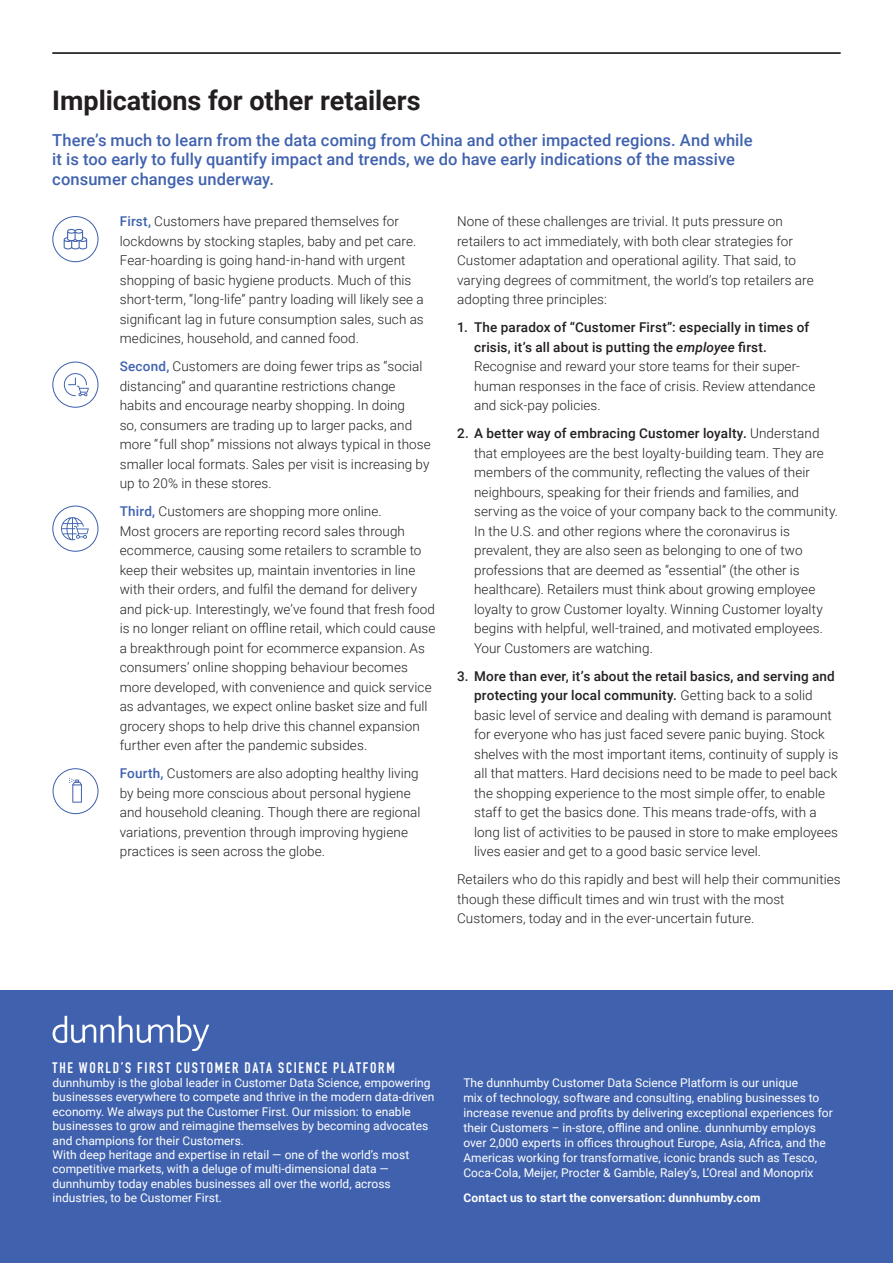
<style>
.page{position:relative;width:893px;height:1263px;background:#fff}
.page>*{position:absolute;margin:0;border:0;box-sizing:border-box;transform-origin:0 0}
.t1{font:700 27px "Roboto";color:#231f20}
.t2{font:500 16.5px/19.5px "Roboto";letter-spacing:.005em;color:#4062ae}
.t3{font:700 15px "DIN Condensed";letter-spacing:.11em;color:#fff}
.t4{font:300 13.5px/19.5px "Roboto";letter-spacing:.005em;color:#231f20}
.t5{font:12px/14.4px "Roboto";color:#fff}
.t6{font:700 12px "Roboto";letter-spacing:.02em;color:#fff}
.s1{font-weight:500;color:#4062ae}
.s2{font-weight:500}
.s3{font-weight:500;font-style:italic}
</style>
<div class="page">
<div style="left:0;top:990px;width:893px;height:273px;background:#4062ae"></div>
<svg style="left:53px;top:1016px;width:156px;height:35px"></svg>
<hr style="left:52px;top:52px;width:789px;height:2px;background:#000001">
<svg style="left:52px;top:216px;width:47px;height:46px"></svg>
<svg style="left:52px;top:362px;width:47px;height:46px"></svg>
<svg style="left:52px;top:506px;width:47px;height:46px"></svg>
<svg style="left:53px;top:768px;width:46px;height:46px"></svg>
<p class="t1" style="left:52px;top:82px;width:370px">Implications for other retailers</p>
<p class="t2" style="left:52px;top:130px;width:702px">There’s much to learn from the data coming from China and other impacted regions. And while it is too early to fully quantify impact and trends, we do have early indications of the massive consumer changes underway.</p>
<p class="t4" style="left:120px;top:211px;width:305px"><span class="s1">First,</span> Customers have prepared themselves for lockdowns by stocking staples, baby and pet care.<br>Fear-hoarding is going hand-in-hand with urgent shopping of basic hygiene products. Much of this short-term, “long-life” pantry loading will likely see a significant lag in future consumption sales, such as medicines, household, and canned food.</p>
<p class="t4" style="left:120px;top:356px;width:313px"><span class="s1">Second,</span> Customers are doing fewer trips as “social distancing” and quarantine restrictions change habits and encourage nearby shopping. In doing<br>so, consumers are trading up to larger packs, and more “full shop” missions not always typical in those smaller local formats. Sales per visit is increasing by up to 20% in these stores.</p>
<p class="t4" style="left:120px;top:501px;width:317px"><span class="s1">Third,</span> Customers are shopping more online.<br>Most grocers are reporting record sales through ecommerce, causing some retailers to scramble to keep their websites up, maintain inventories in line with their orders, and fulfil the demand for delivery and pick-up. Interestingly, we’ve found that fresh food is no longer reliant on offline retail, which could cause a breakthrough point for ecommerce expansion. As consumers’ online shopping behaviour becomes more developed, with convenience and quick service as advantages, we expect online basket size and full grocery shops to help drive this channel expansion further even after the pandemic subsides.</p>
<p class="t4" style="left:120px;top:763px;width:302px"><span class="s1">Fourth,</span> Customers are also adopting healthy living by being more conscious about personal hygiene and household cleaning. Though there are regional variations, prevention through improving hygiene practices is seen across the globe.</p>
<p class="t4" style="left:457px;top:211px;width:358px">None of these challenges are trivial. It puts pressure on retailers to act immediately, with both clear strategies for Customer adaptation and operational agility. That said, to varying degrees of commitment, the world’s top retailers are adopting three principles:</p>
<p class="t4" style="left:474px;top:317px;width:343px;text-indent:-17px"><span class="s2">1. The paradox of “Customer First”: especially in times of crisis, it’s all about is putting the</span> <span class="s3">employee</span> <span class="s2">first.<br></span>Recognise and reward your store teams for their super&shy;human responses in the face of crisis. Review attendance and sick-pay policies.</p>
<p class="t4" style="left:474px;top:423px;width:366px;text-indent:-17px"><span class="s2">2. A better way of embracing Customer loyalty.</span> Understand that employees are the best loyalty-building team. They are members of the community, reflecting the values of their neighbours, speaking for their friends and families, and serving as the voice of your company back to the community.<br>In the U.S. and other regions where the coronavirus is prevalent, they are also seen as belonging to one of two professions that are deemed as “essential” (the other is healthcare). Retailers must think about growing employee loyalty to grow Customer loyalty. Winning Customer loyalty begins with helpful, well-trained, and motivated employees.<br>Your Customers are watching.</p>
<p class="t4" style="left:474px;top:666px;width:366px;text-indent:-17px"><span class="s2">3. More than ever, it’s about the retail basics, and serving and protecting your local community.</span> Getting back to a solid basic level of service and dealing with demand is paramount for everyone who has just faced severe panic buying. Stock shelves with the most important items, continuity of supply is all that matters. Hard decisions need to be made to peel back the shopping experience to the most simple offer, to enable staff to get the basics done. This means trade-offs, with a long list of activities to be paused in store to make employees lives easier and get to a good basic service level.</p>
<p class="t4" style="left:457px;top:869px;width:385px">Retailers who do this rapidly and best will help their communities though these difficult times and win trust with the most<br>Customers, today and in the ever-uncertain future.</p>
<p class="t3" style="left:53px;top:1057px;width:344px">THE WORLD’S FIRST CUSTOMER DATA SCIENCE PLATFORM</p>
<p class="t5" style="left:53px;top:1075px;width:383px">dunnhumby is the global leader in Customer Data Science, empowering businesses everywhere to compete and thrive in the modern data-driven economy. We always put the Customer First. Our mission: to enable businesses to grow and reimagine themselves by becoming advocates and champions for their Customers.<br>With deep heritage and expertise in retail — one of the world’s most competitive markets, with a deluge of multi-dimensional data — dunnhumby today enables businesses all over the world, across industries, to be Customer First.</p>
<p class="t5" style="left:463px;top:1075px;width:371px;line-height:15px">The dunnhumby Customer Data Science Platform is our unique<br>mix of technology, software and consulting, enabling businesses to increase revenue and profits by delivering exceptional experiences for their Customers – in-store, offline and online. dunnhumby employs over 2,000 experts in offices throughout Europe, Asia, Africa, and the Americas working for transformative, iconic brands such as Tesco, Coca-Cola, Meijer, Procter &amp; Gamble, Raley’s, L’Oreal and Monoprix</p>
<p class="t6" style="left:463px;top:1189px;width:298px">Contact us to start the conversation: dunnhumby.com</p>
</div>
